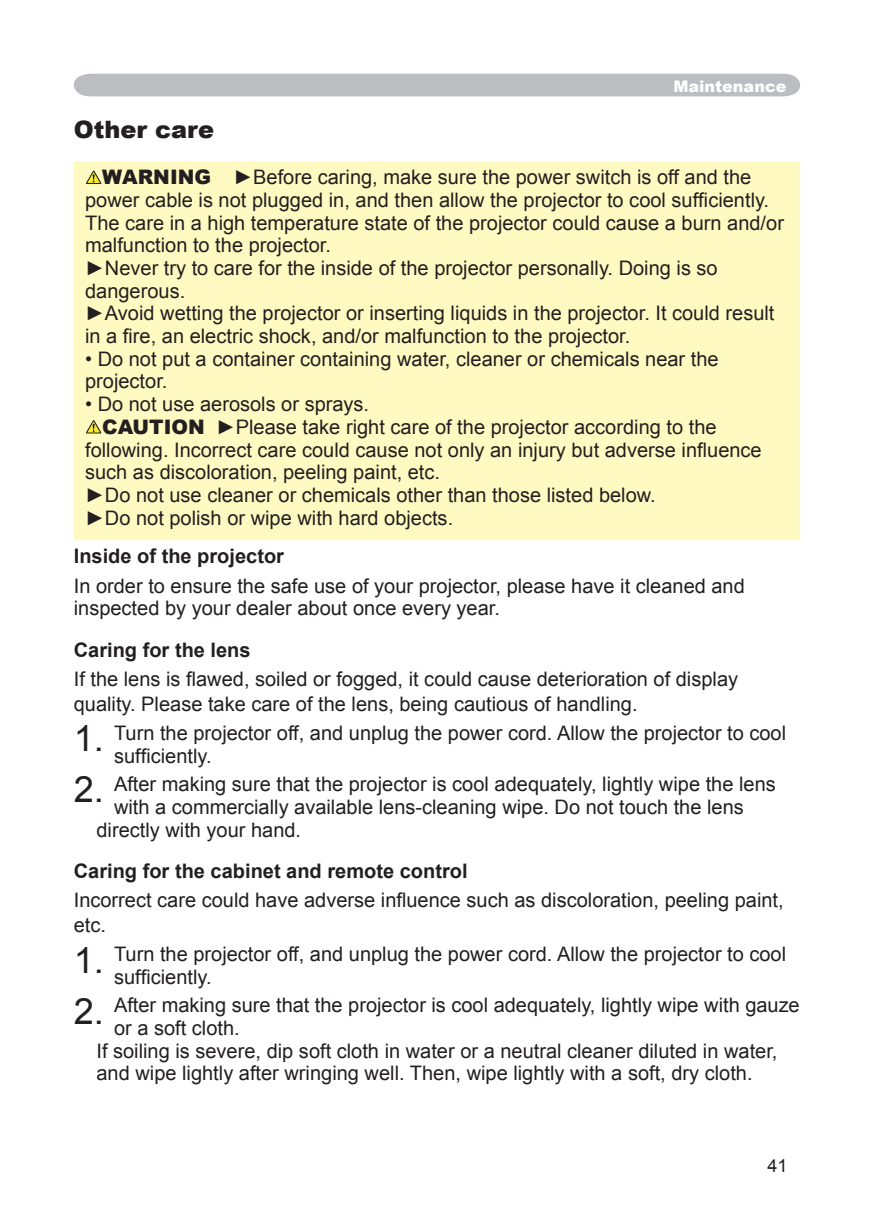
<style>
.page{position:relative;width:874px;height:1225px;background:#fff}
.page>*{position:absolute;margin:0;border:0;box-sizing:border-box;transform-origin:0 0}
.t1{font:900 24px "Arial";color:#231f20}
.t2{font:20px/22.6px "Arial";color:#231f20}
.t3{font:700 20px "Arial";color:#231f20}
.t4{font:18px "Arial";color:#231f20}
.t5{font:900 16px "Arial";color:#fff}
.s1{font-weight:900}
.s2{font-size:36.2px}
</style>
<div class="page">
<div style="left:74px;top:74px;width:725px;height:22px;background:#bcbdc0"></div>
<div style="left:77px;top:164px;width:720px;height:373px;background:#fffac1"></div>
<svg style="left:86px;top:170px;width:15px;height:14px"></svg>
<svg style="left:86px;top:420px;width:15px;height:13px"></svg>
<div style="left:74px;top:161px;width:725px;height:379px;border:6px solid #fffac1"></div>
<p class="t1" style="left:74px;top:112px;width:142px">Other care</p>
<p class="t5" style="left:673px;top:74px;width:114px">Maintenance</p>
<p class="t2" style="left:85px;top:166px;width:700px;text-indent:17px"><span class="s1">WARNING</span> ►Before caring, make sure the power switch is off and the power cable is not plugged in, and then allow the projector to cool sufficiently.<br>The care in a high temperature state of the projector could cause a burn and/or malfunction to the projector.<br>►Never try to care for the inside of the projector personally. Doing is so dangerous.<br>►Avoid wetting the projector or inserting liquids in the projector. It could result in a fire, an electric shock, and/or malfunction to the projector.</p>
<p class="t2" style="left:85px;top:348px;width:634px">• Do not put a container containing water, cleaner or chemicals near the projector.</p>
<p class="t2" style="left:85px;top:393px;width:285px">• Do not use aerosols or sprays.</p>
<p class="t2" style="left:102px;top:416px;width:615px"><span class="s1">CAUTION</span> ►Please take right care of the projector according to the</p>
<p class="t2" style="left:85px;top:438px;width:677px">following. Incorrect care could cause not only an injury but adverse influence</p>
<p class="t2" style="left:85px;top:461px;width:356px">such as discoloration, peeling paint, etc.</p>
<p class="t2" style="left:85px;top:484px;width:572px">►Do not use cleaner or chemicals other than those listed below.</p>
<p class="t2" style="left:85px;top:506px;width:369px">►Do not polish or wipe with hard objects.</p>
<p class="t3" style="left:74px;top:543px;width:212px">Inside of the projector</p>
<p class="t2" style="left:74px;top:574px;width:672px">In order to ensure the safe use of your projector, please have it cleaned and inspected by your dealer about once every year.</p>
<p class="t3" style="left:74px;top:637px;width:178px">Caring for the lens</p>
<p class="t2" style="left:74px;top:667px;width:665px;line-height:24.6px">If the lens is flawed, soiled or fogged, it could cause deterioration of display quality. Please take care of the lens, being cautious of handling.</p>
<p class="t2" style="left:114px;top:722px;width:673px;text-indent:-40px"><span class="s2">1.</span> Turn the projector off, and unplug the power cord. Allow the projector to cool sufficiently.</p>
<p class="t2" style="left:74px;top:773px;width:703px"><span class="s2">2.</span> After making sure that the projector is cool adequately, lightly wipe the lens</p>
<p class="t2" style="left:114px;top:795px;width:631px">with a commercially available lens-cleaning wipe. Do not touch the lens</p>
<p class="t2" style="left:96px;top:818px;width:206px">directly with your hand.</p>
<p class="t3" style="left:74px;top:858px;width:395px">Caring for the cabinet and remote control</p>
<p class="t2" style="left:74px;top:888px;width:711px;line-height:24.6px">Incorrect care could have adverse influence such as discoloration, peeling paint, etc.</p>
<p class="t2" style="left:114px;top:943px;width:673px;text-indent:-40px"><span class="s2">1.</span> Turn the projector off, and unplug the power cord. Allow the projector to cool sufficiently.</p>
<p class="t2" style="left:74px;top:994px;width:727px"><span class="s2">2.</span> After making sure that the projector is cool adequately, lightly wipe with gauze</p>
<p class="t2" style="left:114px;top:1017px;width:127px">or a soft cloth.</p>
<p class="t2" style="left:96px;top:1039px;width:682px">If soiling is severe, dip soft cloth in water or a neutral cleaner diluted in water,</p>
<p class="t2" style="left:96px;top:1062px;width:657px">and wipe lightly after wringing well. Then, wipe lightly with a soft, dry cloth.</p>
<p class="t4" style="left:767px;top:1154px;width:22px">41</p>
</div>
